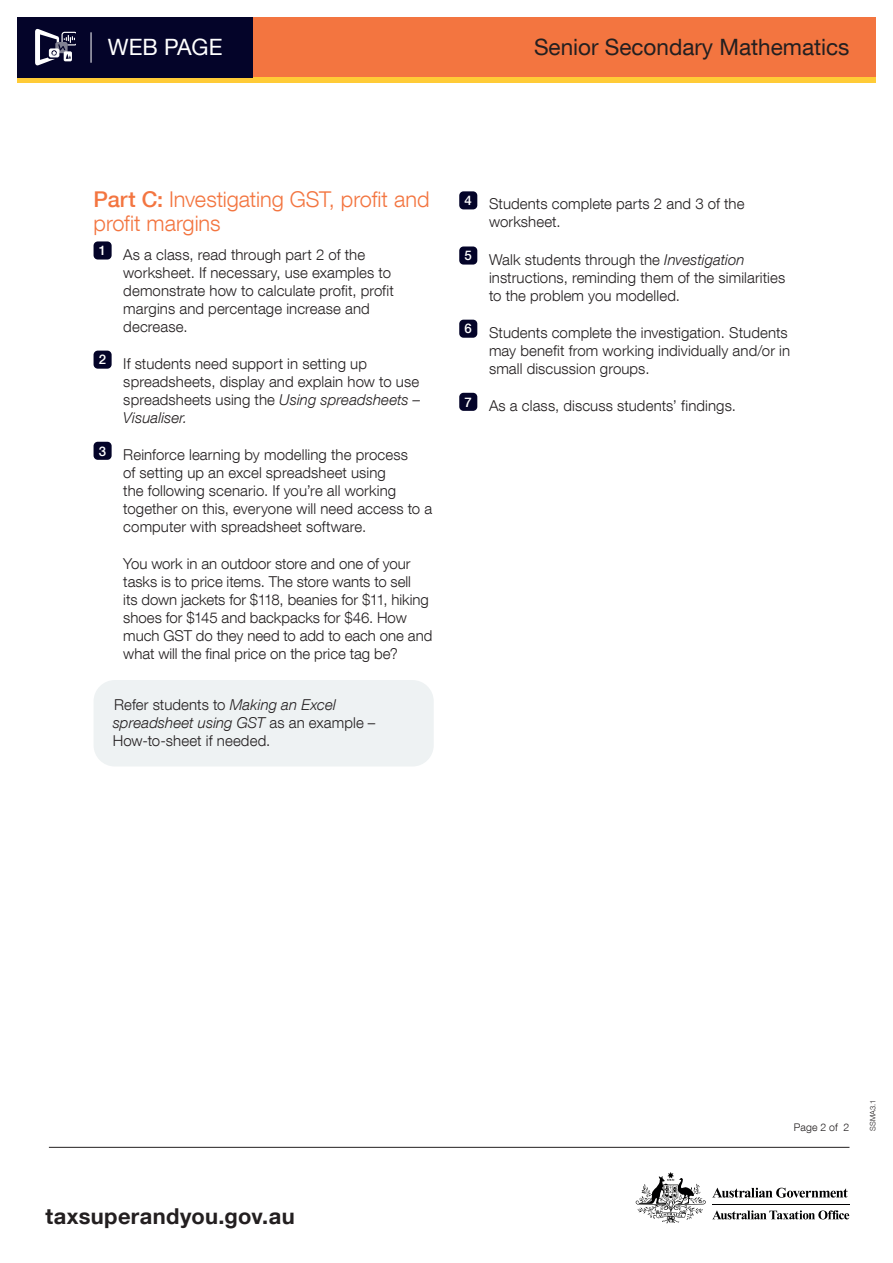
<style>
.page{position:relative;width:893px;height:1263px;background:#fff}
.page>*{position:absolute;margin:0;border:0;box-sizing:border-box;transform-origin:0 0}
.t1{font:22.5px "Helvetica Neue LT Com";color:#231f20}
.t2{font:22.5px "Helvetica Neue LT Com";color:#fff}
.t3{font:700 21.9px "Helvetica Neue LT Com";letter-spacing:.015em;color:#231f20}
.t4{font:300 21.75px/24px "Helvetica Neue LT Com";letter-spacing:-.005em;color:#f37540}
.t5{font:300 15px/18px "Helvetica Neue LT Com";letter-spacing:.005em;color:#231f20}
.t6{font:300 10.5px "Helvetica Neue LT Com";letter-spacing:.01em;color:#231f20}
.t7{font:300 7.5px "Helvetica Neue LT Com";color:#231f20}
.s1{font-weight:500}
.s2{font-style:italic}
</style>
<div class="page">
<hr style="left:712px;top:1204px;width:137px;height:1px;background:#000001">
<svg style="left:712px;top:1210px;width:137px;height:9px"></svg>
<svg style="left:712px;top:1188px;width:136px;height:10px"></svg>
<svg style="left:636px;top:1172px;width:70px;height:51px"></svg>
<hr style="left:49px;top:1147px;width:800px;height:1px;background:#231f20">
<div style="left:459px;top:191px;width:18px;height:18px;background:#040429;border-radius:4px"></div>
<div style="left:459px;top:246px;width:18px;height:19px;background:#040429;border-radius:4px"></div>
<div style="left:459px;top:320px;width:18px;height:18px;background:#040429;border-radius:4px"></div>
<div style="left:459px;top:393px;width:18px;height:18px;background:#040429;border-radius:4px"></div>
<div style="left:94px;top:241px;width:18px;height:18px;background:#040429;border-radius:4px"></div>
<div style="left:94px;top:351px;width:18px;height:18px;background:#040429;border-radius:4px"></div>
<div style="left:94px;top:442px;width:18px;height:18px;background:#040429;border-radius:4px"></div>
<div style="left:94px;top:680px;width:340px;height:86px;background:#eef2f3;border-radius:21px"></div>
<div style="left:17px;top:17px;width:859px;height:61px;background:#f37540"></div>
<div style="left:17px;top:78px;width:859px;height:5px;background:#ffcb37"></div>
<div style="left:17px;top:17px;width:235px;height:61px;background:#040429"></div>
<hr style="left:91px;top:32px;width:1px;height:31px;background:#fff">
<svg style="left:35px;top:29px;width:40px;height:36px"></svg>
<h1 class="t2" style="left:108px;top:34px;width:116px">WEB PAGE</h1>
<h1 class="t1" style="left:534px;top:34px;width:317px">Senior Secondary Mathematics</h1>
<h3 class="t4" style="left:94px;top:187px;width:337px"><span class="s1">Part C:</span> Investigating GST, profit and profit margins</h3>
<p class="t5" style="left:123px;top:245px;width:272px;text-indent:-24px"><sup>1</sup> As a class, read through part 2 of the worksheet. If necessary, use examples to demonstrate how to calculate profit, profit margins and percentage increase and decrease.</p>
<p class="t5" style="left:123px;top:354px;width:299px;text-indent:-24px"><sup>2</sup> If students need support in setting up spreadsheets, display and explain how to use spreadsheets using the <span class="s2">Using spreadsheets – Visualiser.</span></p>
<p class="t5" style="left:123px;top:445px;width:310px;text-indent:-24px"><sup>3</sup> Reinforce learning by modelling the process<br>of setting up an excel spreadsheet using<br>the following scenario. If you’re all working together on this, everyone will need access to a computer with spreadsheet software.</p>
<p class="t5" style="left:123px;top:554px;width:310px">You work in an outdoor store and one of your tasks is to price items. The store wants to sell<br>its down jackets for $118, beanies for $11, hiking shoes for $145 and backpacks for $46. How much GST do they need to add to each one and what will the final price on the price tag be?</p>
<p class="t5" style="left:113px;top:695px;width:264px">Refer students to <span class="s2">Making an Excel spreadsheet using GST</span> as an example –<br>How-to-sheet if needed.</p>
<p class="t5" style="left:489px;top:195px;width:257px;text-indent:-24px"><sup>4</sup> Students complete parts 2 and 3 of the worksheet.</p>
<p class="t5" style="left:489px;top:250px;width:298px;text-indent:-24px"><sup>5</sup> Walk students through the <span class="s2">Investigation </span>instructions, reminding them of the similarities to the problem you modelled.</p>
<p class="t5" style="left:489px;top:323px;width:303px;text-indent:-24px"><sup>6</sup> Students complete the investigation. Students may benefit from working individually and/or in small discussion groups.</p>
<p class="t5" style="left:465px;top:396px;width:273px"><sup>7</sup> As a class, discuss students’ findings.</p>
<h2 class="t3" style="left:46px;top:1202px;width:251px">taxsuperandyou.gov.au</h2>
<p class="t6" style="left:794px;top:1121px;width:57px">Page 2 of 2</p>
<p class="t7" style="left:868px;top:1131px;width:32px;rotate:-90deg">SSMA3.1</p>
</div>
